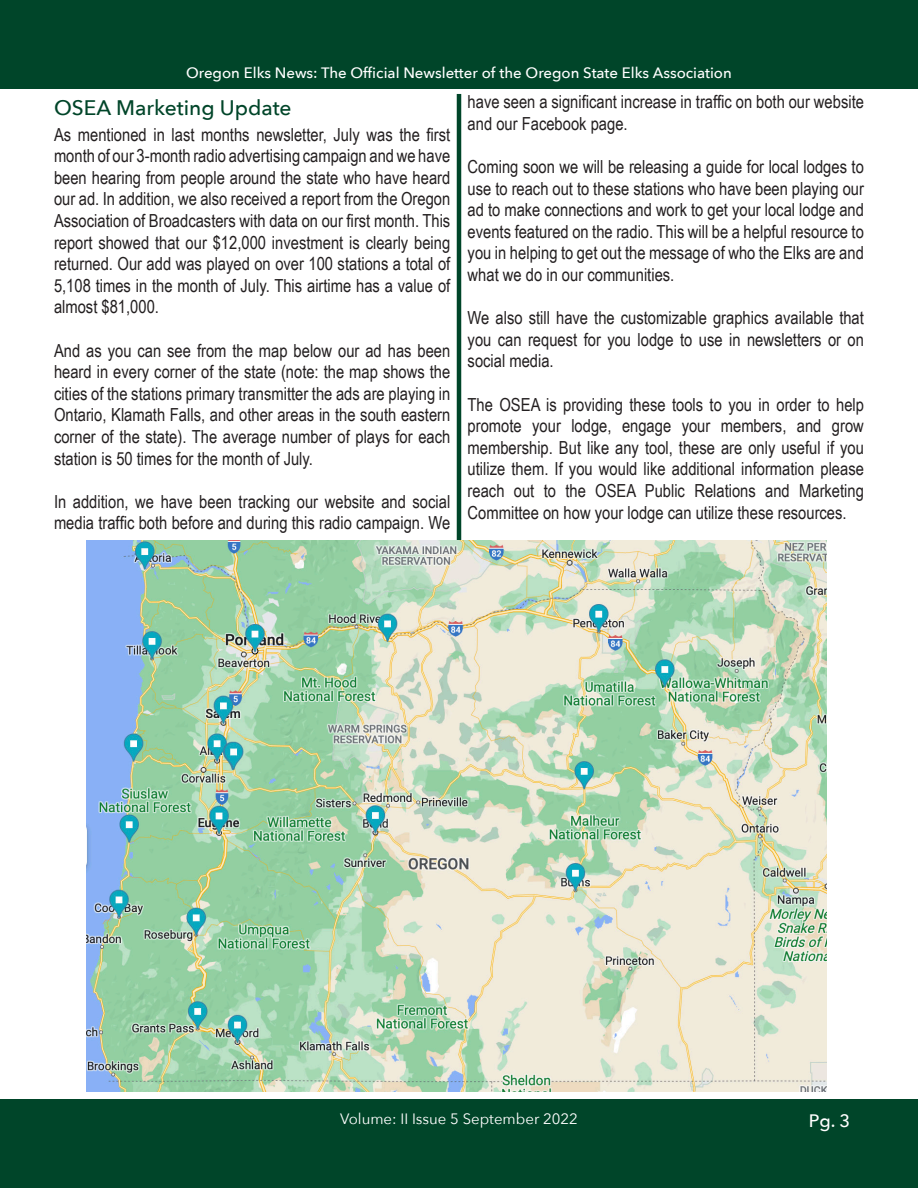
<style>
.page{position:relative;width:918px;height:1188px;background:#fff}
.page>*{position:absolute;margin:0;border:0;box-sizing:border-box;transform-origin:0 0}
.t1{font:500 21px "Avenir Next";color:#004529}
.t2{font:18px/21.6px "Arial Narrow";color:#231f20;text-align:justify}
.t3{font:500 18px "Avenir Next";color:#fff}
.t4{font:500 15px "Avenir Next";color:#fff}
.t5{font:15px "Avenir Next";color:#fff}
</style>
<div class="page">
<div style="left:0;top:0;width:918px;height:88px;background:#004529"></div>
<div style="left:0;top:1100px;width:918px;height:88px;background:#004529"></div>
<hr style="left:457px;top:94px;width:4px;height:446px;background:#004529">
<img style="left:87px;top:540px;width:740px;height:552px">
<p class="t4" style="left:186px;top:60px;width:547px">Oregon Elks News: The Official Newsletter of the Oregon State Elks Association</p>
<p class="t1" style="left:54px;top:90px;width:239px">OSEA Marketing Update</p>
<p class="t2" style="left:54px;top:123px;width:398px">As mentioned in last months newsletter, July was the first month of our 3-month radio advertising campaign and we have been hearing from people around the state who have heard our ad. In addition, we also received a report from the Oregon Association of Broadcasters with data on our first month. This report showed that our $12,000 investment is clearly being returned. Our add was played on over 100 stations a total of 5,108 times in the month of July. This airtime has a value of almost $81,000.</p>
<p class="t2" style="left:54px;top:339px;width:398px">And as you can see from the map below our ad has been heard in every corner of the state (note: the map shows the cities of the stations primary transmitter the ads are playing in Ontario, Klamath Falls, and other areas in the south eastern corner of the state). The average number of plays for each station is 50 times for the month of July.</p>
<p class="t2" style="left:54px;top:490px;width:398px">In addition, we have been tracking our website and social media traffic both before and during this radio campaign. We</p>
<p class="t2" style="left:468px;top:90px;width:398px">have seen a significant increase in traffic on both our website and our Facebook page.</p>
<p class="t2" style="left:468px;top:155px;width:398px">Coming soon we will be releasing a guide for local lodges to use to reach out to these stations who have been playing our ad to make connections and work to get your local lodge and events featured on the radio. This will be a helpful resource to you in helping to get out the message of who the Elks are and what we do in our communities.</p>
<p class="t2" style="left:468px;top:306px;width:398px">We also still have the customizable graphics available that you can request for you lodge to use in newsletters or on social media.</p>
<p class="t2" style="left:468px;top:393px;width:398px">The OSEA is providing these tools to you in order to help promote your lodge, engage your members, and grow membership. But like any tool, these are only useful if you utilize them. If you would like additional information please reach out to the OSEA Public Relations and Marketing Committee on how your lodge can utilize these resources.</p>
<p class="t5" style="left:340px;top:1107px;width:239px">Volume: II Issue 5 September 2022</p>
<p class="t3" style="left:809px;top:1106px;width:43px">Pg. 3</p>
</div>
